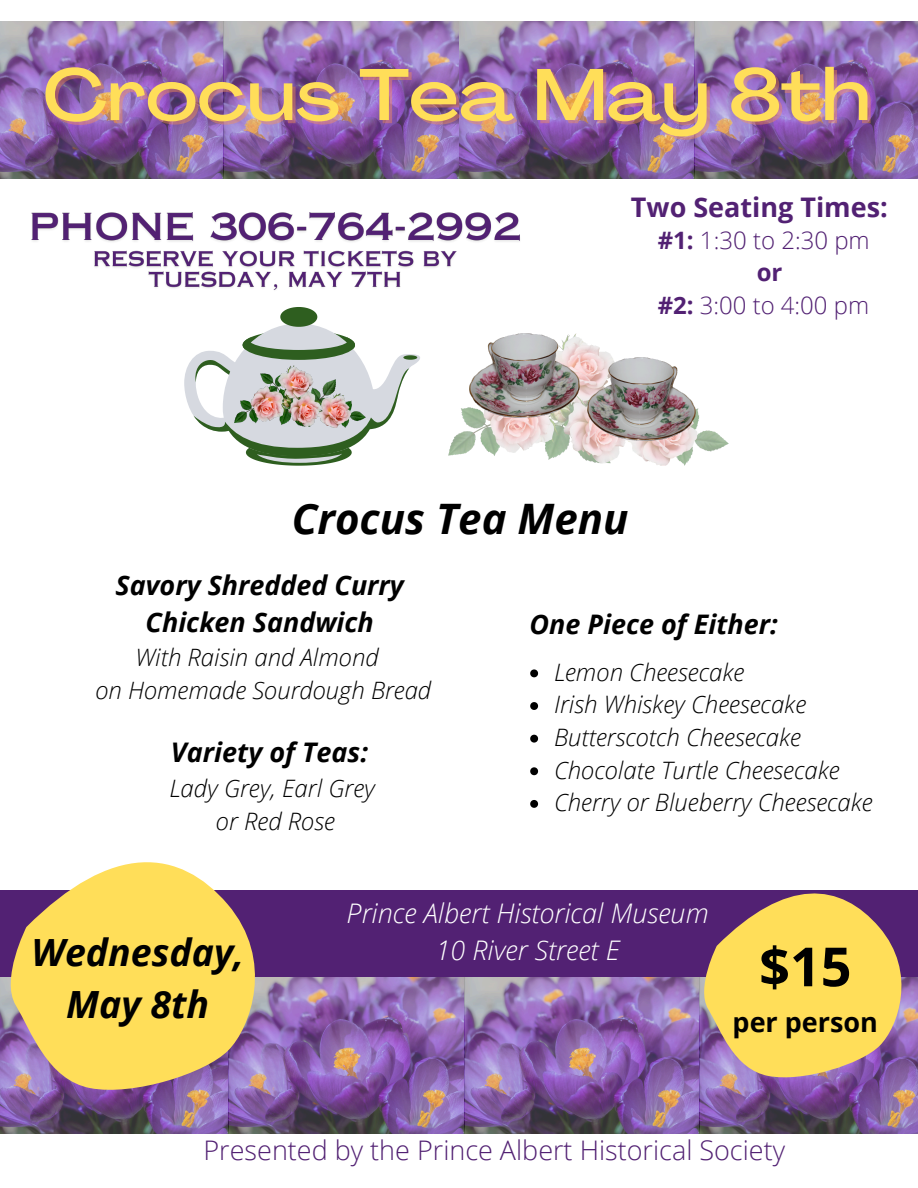
<style>
.page{position:relative;width:918px;height:1188px;background:#fff}
.page>*{position:absolute;margin:0;border:0;box-sizing:border-box;transform-origin:0 0}
.t1{font:500 expanded 72px "Agrandir";color:#ffde59}
.t2{font:700 54px "Open Sans";color:#000}
.t3{font:italic 700 42px "Open Sans";color:#000}
.t4{font:italic 700 37.5px/51.8px "Open Sans";color:#000;text-align:center}
.t5{font:italic 700 27px/37.2px "Open Sans";color:#000;text-align:center}
.t6{font:300 27px "Open Sans";color:#522173}
.t7{font:italic 300 27px/37.2px "Open Sans";color:#fff;text-align:center}
.t8{font:700 27px "Open Sans";color:#522173}
.t9{font:700 27px "Open Sans";color:#000}
.t10{font:italic 300 24px/32.7px "Open Sans";color:#000;text-align:center}
.t11{font:300 24px/32.7px "Open Sans";color:#522173;text-align:center}
.s1{font-weight:700}
</style>
<div class="page">
<img style="left:0;top:22px;width:918px;height:156px">
<img style="left:448px;top:338px;width:280px;height:128px">
<img style="left:470px;top:333px;width:109px;height:85px">
<img style="left:588px;top:358px;width:108px;height:83px">
<svg style="left:184px;top:307px;width:236px;height:159px"></svg>
<img style="left:234px;top:366px;width:132px;height:62px">
<div style="left:0;top:891px;width:918px;height:86px;background:#522173"></div>
<img style="left:0;top:977px;width:918px;height:157px">
<svg style="left:0;top:862px;width:275px;height:234px;fill:#ffde59"></svg>
<svg style="left:696px;top:890px;width:222px;height:192px;fill:#ffde59"></svg>
<svg style="left:530px;top:669px;width:8px;height:8px"></svg>
<svg style="left:530px;top:702px;width:8px;height:8px"></svg>
<svg style="left:530px;top:735px;width:8px;height:8px"></svg>
<svg style="left:530px;top:767px;width:8px;height:8px"></svg>
<svg style="left:530px;top:800px;width:8px;height:8px"></svg>
<img style="left:31px;top:212px;width:489px;height:78px">
<p class="t1" style="left:43px;top:66px;width:829px">Crocus Tea May 8th</p>
<h6 class="t8" style="left:631px;top:188px;width:258px">Two Seating Times:</h6>
<h4 class="t11" style="left:658px;top:223px;width:214px"><span class="s1">#1:</span> 1:30 to 2:30 pm <span class="s1">or<br>#2:</span> 3:00 to 4:00 pm</h4>
<p class="t3" style="left:292px;top:489px;width:338px">Crocus Tea Menu</p>
<h4 class="t5" style="left:116px;top:566px;width:290px">Savory Shredded Curry<br>Chicken Sandwich</h4>
<h4 class="t10" style="left:95px;top:641px;width:337px">With Raisin and Almond<br>on Homemade Sourdough Bread</h4>
<p class="t5" style="left:171px;top:733px;width:199px">Variety of Teas:</p>
<p class="t10" style="left:170px;top:771px;width:207px">Lady Grey, Earl Grey or Red Rose</p>
<p class="t5" style="left:530px;top:605px;width:250px">One Piece of Either:</p>
<p class="t10" style="left:554px;top:655px;width:192px">Lemon Cheesecake</p>
<p class="t10" style="left:554px;top:688px;width:254px">Irish Whiskey Cheesecake</p>
<h1 class="t10" style="left:554px;top:720px;width:249px">Butterscotch Cheesecake</h1>
<h4 class="t10" style="left:554px;top:753px;width:287px">Chocolate Turtle Cheesecake</h4>
<h6 class="t10" style="left:554px;top:786px;width:320px">Cherry or Blueberry Cheesecake</h6>
<p class="t7" style="left:347px;top:894px;width:364px">Prince Albert Historical Museum<br>10 River Street E</p>
<h2 class="t4" style="left:32px;top:926px;width:214px">Wednesday,<br>May 8th</h2>
<h6 class="t2" style="left:759px;top:929px;width:94px">$15</h6>
<h6 class="t9" style="left:733px;top:1004px;width:147px">per person</h6>
<p class="t6" style="left:204px;top:1131px;width:583px">Presented by the Prince Albert Historical Society</p>
</div>
